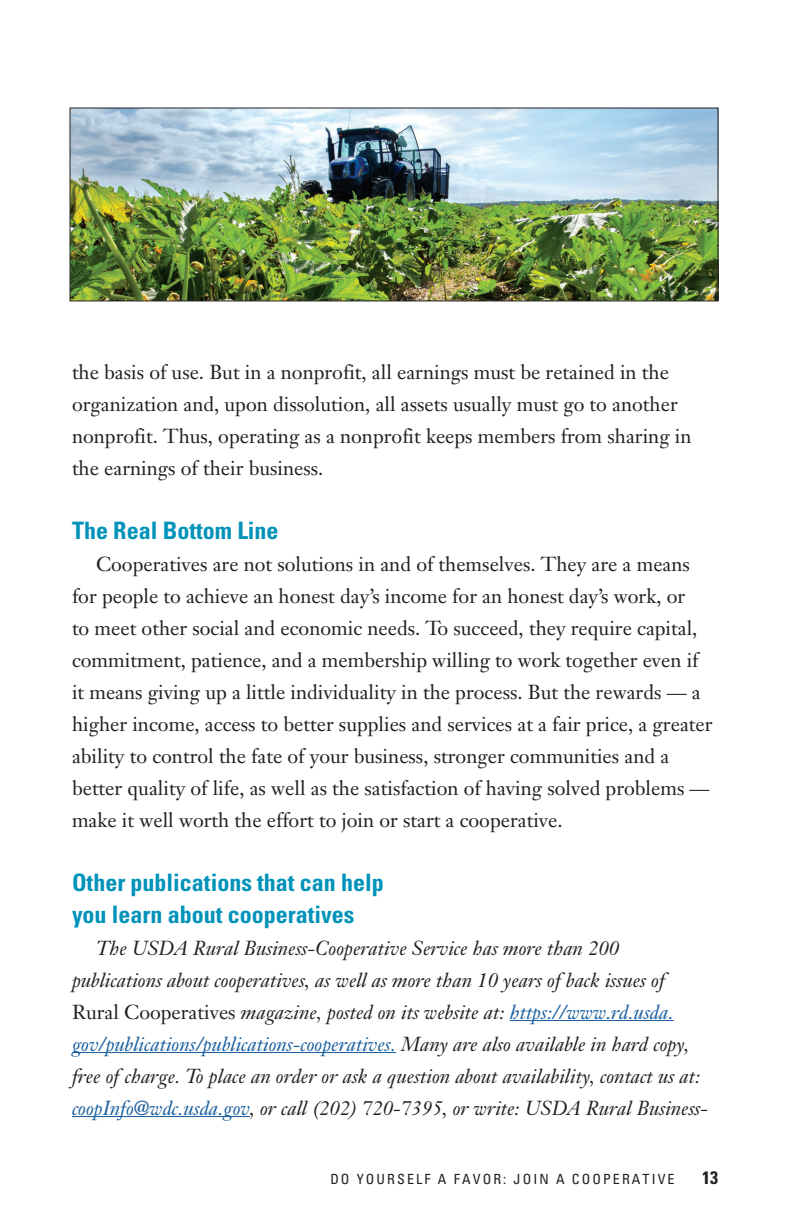
<style>
.page{position:relative;width:792px;height:1224px;background:#fff}
.page>*{position:absolute;margin:0;border:0;box-sizing:border-box;transform-origin:0 0}
.t1{font:700 condensed 24px "Univers";color:#0093ba}
.t2{font:20px/32px "Janson Text";color:#231f20}
.t3{font:italic 20px/32px "Janson Text";color:#231f20}
.t4{font:700 condensed 18px "Univers";color:#231f20}
.t5{font:condensed 14px "Univers";letter-spacing:.15em;color:#231f20}
.s1{font-style:normal}
.s2{color:#175d9e}
</style>
<div class="page">
<hr style="left:510px;top:1020px;width:164px;height:1px;background:#175d9e">
<hr style="left:72px;top:1052px;width:324px;height:1px;background:#175d9e">
<hr style="left:72px;top:1116px;width:178px;height:1px;background:#175d9e">
<img style="left:72px;top:110px;width:645px;height:189px">
<div style="left:70px;top:108px;width:649px;height:193px;border:1px solid #231f20"></div>
<p class="t2" style="left:72px;top:355px;width:621px">the basis of use. But in a nonprofit, all earnings must be retained in the organization and, upon dissolution, all assets usually must go to another nonprofit. Thus, operating as a nonprofit keeps members from sharing in the earnings of their business.</p>
<p class="t1" style="left:72px;top:515px;width:208px">The Real Bottom Line</p>
<p class="t2" style="left:72px;top:547px;width:642px;text-indent:24px">Cooperatives are not solutions in and of themselves. They are a means for people to achieve an honest day’s income for an honest day’s work, or<br>to meet other social and economic needs. To succeed, they require capital, commitment, patience, and a membership willing to work together even if it means giving up a little individuality in the process. But the rewards — a higher income, access to better supplies and services at a fair price, a greater ability to control the fate of your business, stronger communities and a better quality of life, as well as the satisfaction of having solved problems — make it well worth the effort to join or start a cooperative.</p>
<p class="t1" style="left:72px;top:867px;width:313px">Other publications that can help</p>
<p class="t1" style="left:72px;top:899px;width:284px">you learn about cooperatives</p>
<p class="t3" style="left:72px;top:932px;width:638px;text-indent:24px">The USDA Rural Business-Cooperative Service has more than 200 publications about cooperatives, as well as more than 10 years of back issues of <span class="s1">Rural Cooperatives</span> magazine, posted on its website at: <span class="s2">https://www.rd.usda. gov/publications/publications-cooperatives.</span> Many are also available in hard copy, free of charge. To place an order or ask a question about availability, contact us at: <span class="s2">coopInfo@wdc.usda.gov</span>, or call (202) 720-7395, or write: USDA Rural Business-</p>
<p class="t5" style="left:330px;top:1170px;width:346px">DO YOURSELF A FAVOR: JOIN A COOPERATIVE</p>
<p class="t4" style="left:702px;top:1166px;width:17px">13</p>
</div>
